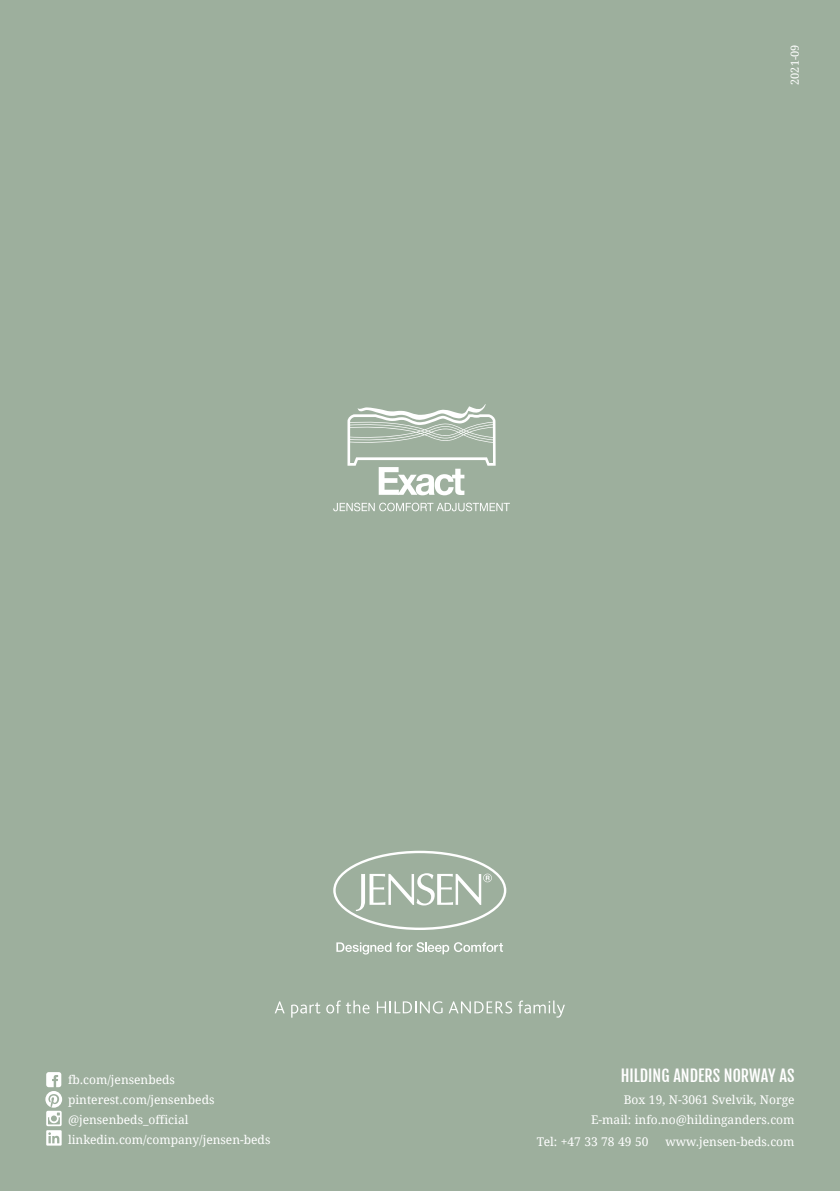
<style>
.page{position:relative;width:840px;height:1191px;background:#fff}
.page>*{position:absolute;margin:0;border:0;box-sizing:border-box;transform-origin:0 0}
.t1{font:16px "Fjalla One";color:#fff}
.t2{font:12px "Droid Serif";color:#fff}
.t3{font:11px "Droid Serif";color:#fff}
</style>
<div class="page">
<div style="left:0;top:0;width:839px;height:1191px;background:#9daf9d"></div>
<svg style="left:333px;top:850px;width:173px;height:80px"></svg>
<svg style="left:336px;top:942px;width:166px;height:12px"></svg>
<svg style="left:275px;top:1001px;width:9px;height:12px"></svg>
<svg style="left:291px;top:1002px;width:29px;height:15px"></svg>
<svg style="left:326px;top:1000px;width:43px;height:13px"></svg>
<svg style="left:376px;top:1001px;width:66px;height:12px"></svg>
<svg style="left:449px;top:1001px;width:63px;height:12px"></svg>
<svg style="left:518px;top:1000px;width:46px;height:17px"></svg>
<svg style="left:333px;top:502px;width:176px;height:9px"></svg>
<svg style="left:347px;top:404px;width:148px;height:91px"></svg>
<svg style="left:45px;top:1072px;width:17px;height:73px"></svg>
<p class="t3" style="left:787px;top:85px;width:42px;rotate:-90deg">2021-09</p>
<p class="t2" style="left:68px;top:1071px;width:108px">fb.com/jensenbeds</p>
<p class="t2" style="left:68px;top:1091px;width:148px">pinterest.com/jensenbeds</p>
<p class="t2" style="left:68px;top:1111px;width:122px">@jensenbeds_official</p>
<p class="t2" style="left:68px;top:1131px;width:204px">linkedin.com/company/jensen-beds</p>
<p class="t1" style="left:620px;top:1065px;width:175px">HILDING ANDERS NORWAY AS</p>
<p class="t2" style="left:623px;top:1091px;width:172px">Box 19, N-3061 Svelvik, Norge</p>
<p class="t2" style="left:590px;top:1111px;width:205px">E-mail: info.no@hildinganders.com</p>
<p class="t2" style="left:536px;top:1133px;width:113px">Tel: +47 33 78 49 50</p>
<p class="t2" style="left:665px;top:1133px;width:130px">www.jensen-beds.com</p>
</div>
